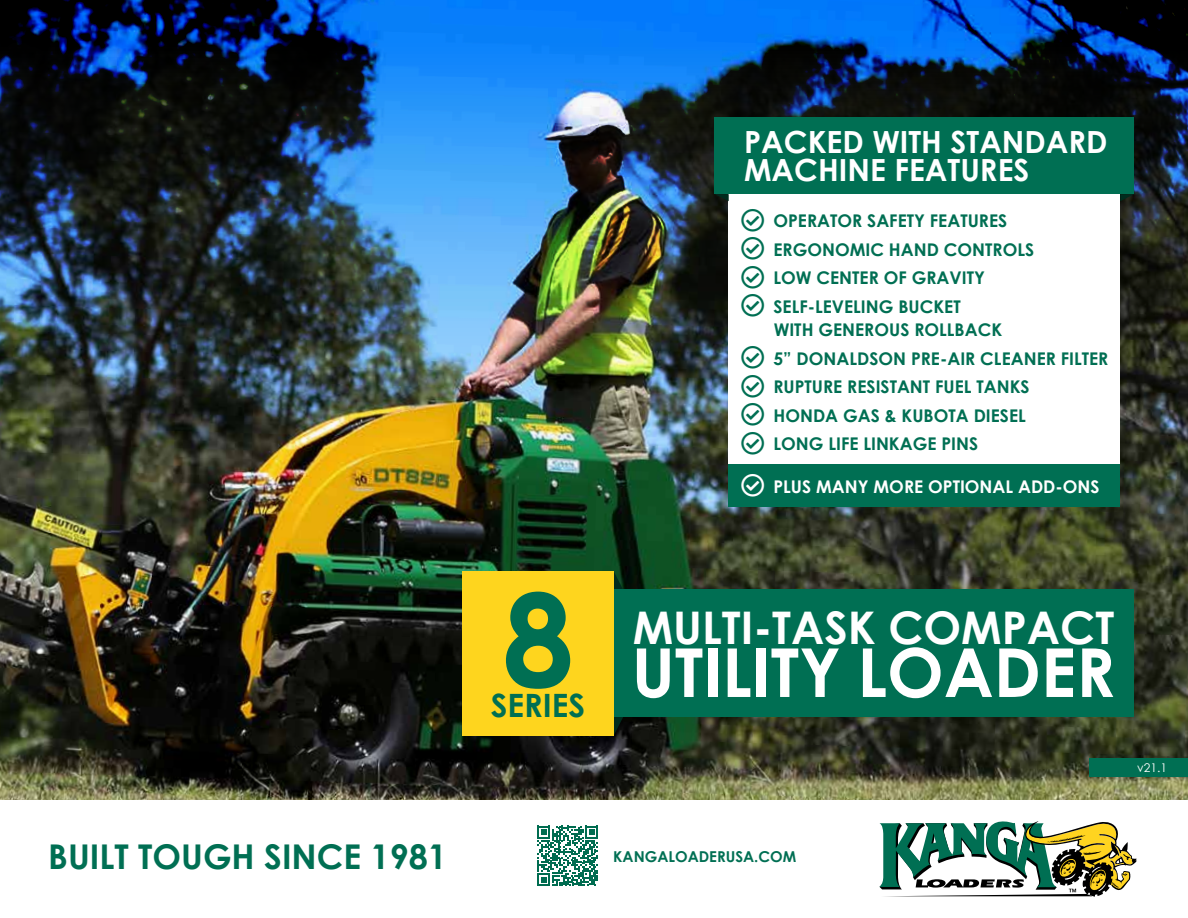
<style>
.page{position:relative;width:1188px;height:918px;background:#fff}
.page>*{position:absolute;margin:0;border:0;box-sizing:border-box;transform-origin:0 0}
.t1{font:700 128.85px "Century Gothic";color:#006f53}
.t2{font:700 67.5px "Century Gothic";color:#fff}
.t3{font:700 45px "Century Gothic";color:#fff}
.t4{font:700 34.05px "Century Gothic";color:#006f53}
.t5{font:700 32.1px "Century Gothic";color:#006f53}
.t6{font:700 30.6px/28.5px "Century Gothic";color:#fff}
.t7{font:700 17.55px/23.4px "Century Gothic";color:#006f53}
.t8{font:700 17.55px "Century Gothic";color:#fff}
.t9{font:700 15px "Century Gothic";color:#006f53}
.t10{font:12px "Century Gothic";color:#fff}
</style>
<div class="page">
<img style="left:0;top:0;width:1188px;height:800px">
<svg style="left:879px;top:821px;width:258px;height:76px"></svg>
<div style="left:1089px;top:759px;width:99px;height:18px;background:#006f53"></div>
<svg style="left:538px;top:826px;width:60px;height:60px"></svg>
<svg style="left:614px;top:571px;width:15px;height:19px"></svg>
<svg style="left:614px;top:717px;width:15px;height:19px"></svg>
<div style="left:610px;top:590px;width:524px;height:127px;background:#006f53"></div>
<div style="left:462px;top:571px;width:152px;height:165px;background:#fed51e"></div>
<div style="left:729px;top:122px;width:391px;height:342px;background:#fff"></div>
<div style="left:729px;top:464px;width:391px;height:43px;background:#006f53"></div>
<div style="left:715px;top:117px;width:419px;height:77px;background:#006f53"></div>
<svg style="left:1120px;top:194px;width:14px;height:7px"></svg>
<svg style="left:715px;top:194px;width:14px;height:7px"></svg>
<h3 class="t6" style="left:744px;top:126px;width:365px">PACKED WITH STANDARD<br>MACHINE FEATURES</h3>
<p class="t7" style="left:741px;top:208px;width:268px">● OPERATOR SAFETY FEATURES</p>
<p class="t7" style="left:741px;top:237px;width:295px">● ERGONOMIC HAND CONTROLS</p>
<p class="t7" style="left:741px;top:265px;width:245px">● LOW CENTER OF GRAVITY</p>
<p class="t7" style="left:774px;top:294px;width:230px;text-indent:-33px">● SELF-LEVELING BUCKET<br>WITH GENEROUS ROLLBACK</p>
<p class="t7" style="left:741px;top:346px;width:369px">● 5” DONALDSON PRE-AIR CLEANER FILTER</p>
<p class="t7" style="left:741px;top:374px;width:290px">● RUPTURE RESISTANT FUEL TANKS</p>
<p class="t7" style="left:741px;top:403px;width:286px">● HONDA GAS &amp; KUBOTA DIESEL</p>
<p class="t7" style="left:741px;top:431px;width:239px">● LONG LIFE LINKAGE PINS</p>
<p class="t8" style="left:741px;top:473px;width:360px">● PLUS MANY MORE OPTIONAL ADD-ONS</p>
<h1 class="t1" style="left:502px;top:542px;width:74px">8</h1>
<h3 class="t5" style="left:491px;top:681px;width:96px">SERIES</h3>
<h3 class="t3" style="left:633px;top:593px;width:483px">MULTI-TASK COMPACT</h3>
<h2 class="t2" style="left:632px;top:621px;width:485px">UTILITY LOADER</h2>
<p class="t10" style="left:1137px;top:760px;width:31px">v21.1</p>
<h3 class="t4" style="left:48px;top:831px;width:400px">BUILT TOUGH SINCE 1981</h3>
<p class="t9" style="left:613px;top:845px;width:184px">KANGALOADERUSA.COM</p>
</div>
